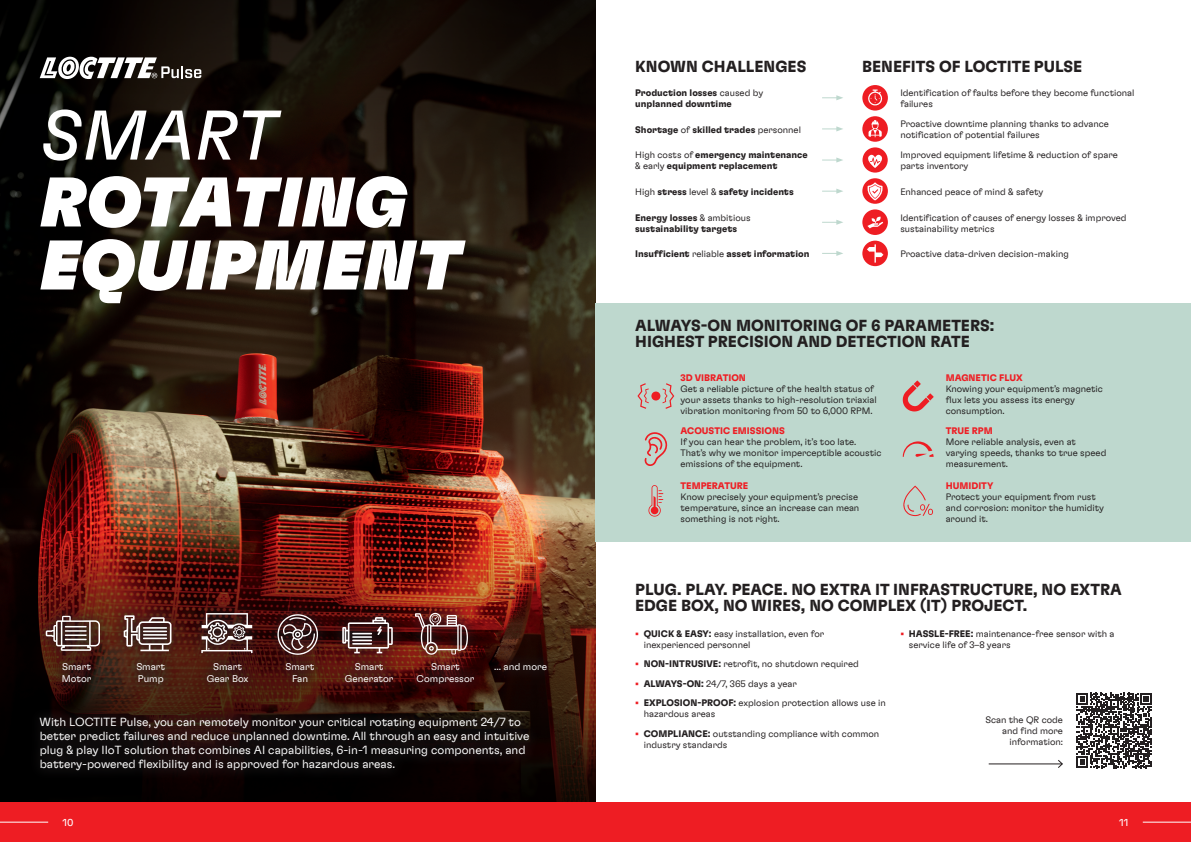
<style>
.page{position:relative;width:1191px;height:842px;background:#fff}
.page>*{position:absolute;margin:0;border:0;box-sizing:border-box;transform-origin:0 0}
.Chapter_Headline{font:70px/63px "Henkel GT Flexa Bl It";color:#fff}
.Chapter_Headline-2{font:italic 70px "Henkel GT Flexa";color:#fff}
.Subheadlline_3{font:700 16px/16px "Henkel GT Flexa";color:#231f20}
.Chapter_Bodycopy{font:300 12px/14px "Henkel GT Flexa";color:#fff}
.Body{font:300 10px/12px "Henkel GT Flexa";color:#fff;text-align:center}
.Asset_names{font:300 10px "Henkel GT Flexa";color:#fff}
.t1{font:10px "Henkel GT Flexa";color:#fff}
.Bodycopy_light__black{font:300 9.5px/11px "Henkel GT Flexa";color:#231f20}
.Bodycopy_light__black-2{font:700 9.5px/11px "Henkel GT Flexa";color:#231f20}
.Headline_table{font:700 9.5px "Henkel GT Flexa";color:#ee1d23}
.s1{font-weight:300}
.s2{font-style:inherit}
.s3{font-weight:700;color:#ee1d23}
.s4{font-weight:700}
</style>
<div class="page">
<img style="left:0;top:488px;width:595px;height:37px">
<img style="left:446px;top:525px;width:149px;height:277px">
<svg style="left:0;top:521px;width:446px;height:281px;background:#4c100a"></svg>
<svg style="left:0;top:0;width:595px;height:488px;background:#27180f"></svg>
<svg style="left:862px;top:85px;width:26px;height:26px"></svg>
<svg style="left:867px;top:90px;width:15px;height:16px"></svg>
<svg style="left:822px;top:95px;width:21px;height:5px"></svg>
<div style="left:862px;top:116px;width:26px;height:26px;background:#ee1d23;border-radius:50%"></div>
<svg style="left:868px;top:120px;width:13px;height:17px"></svg>
<svg style="left:822px;top:126px;width:21px;height:5px"></svg>
<div style="left:862px;top:147px;width:25px;height:26px;background:#ee1d23;border-radius:50%"></div>
<svg style="left:868px;top:155px;width:14px;height:13px"></svg>
<svg style="left:822px;top:157px;width:21px;height:6px"></svg>
<svg style="left:862px;top:178px;width:26px;height:26px"></svg>
<svg style="left:867px;top:182px;width:15px;height:18px"></svg>
<svg style="left:822px;top:189px;width:21px;height:5px"></svg>
<div style="left:862px;top:209px;width:26px;height:26px;background:#ee1d23;border-radius:50%"></div>
<svg style="left:867px;top:216px;width:16px;height:12px"></svg>
<svg style="left:822px;top:220px;width:21px;height:5px"></svg>
<div style="left:862px;top:241px;width:26px;height:25px;background:#ee1d23;border-radius:50%"></div>
<svg style="left:867px;top:244px;width:16px;height:19px"></svg>
<svg style="left:822px;top:251px;width:21px;height:5px"></svg>
<hr style="left:988px;top:763px;width:74px;height:1px;background:#231f20">
<svg style="left:1056px;top:760px;width:7px;height:8px"></svg>
<div style="left:28px;top:601px;width:530px;height:181px;background:#231f20;opacity:.75"></div>
<svg style="left:124px;top:615px;width:47px;height:36px"></svg>
<svg style="left:46px;top:616px;width:54px;height:35px;background:#785c56"></svg>
<svg style="left:201px;top:613px;width:51px;height:40px;background:#755d5b"></svg>
<svg style="left:277px;top:614px;width:41px;height:41px;background:#674a49"></svg>
<svg style="left:342px;top:617px;width:51px;height:36px;background:#705352"></svg>
<svg style="left:415px;top:613px;width:53px;height:42px;background:#794a47"></svg>
<svg style="left:1076px;top:693px;width:76px;height:75px"></svg>
<div style="left:595px;top:304px;width:596px;height:238px;background:#bed8ce"></div>
<svg style="left:637px;top:383px;width:37px;height:26px"></svg>
<svg style="left:902px;top:380px;width:31px;height:31px"></svg>
<svg style="left:644px;top:432px;width:23px;height:34px"></svg>
<svg style="left:902px;top:441px;width:31px;height:16px"></svg>
<svg style="left:648px;top:485px;width:15px;height:32px"></svg>
<svg style="left:903px;top:486px;width:30px;height:30px"></svg>
<div style="left:0;top:802px;width:1191px;height:40px;background:#ee1d23"></div>
<hr style="left:1142px;top:822px;width:49px;height:1px;background:#fff">
<hr style="left:0;top:822px;width:48px;height:1px;background:#fff">
<svg style="left:40px;top:57px;width:161px;height:22px"></svg>
<p class="Chapter_Headline-2" style="left:40px;top:92px;width:238px">SMART</p>
<p class="Chapter_Headline" style="left:40px;top:169px;width:422px">ROTATING<br>EQUIPMENT</p>
<p class="Body" style="left:62px;top:660px;width:31px;text-align:left">Smart<br>Motor</p>
<p class="Body" style="left:136px;top:660px;width:30px;text-align:left">Smart<br>Pump</p>
<p class="Body" style="left:207px;top:660px;width:43px">Smart<br>Gear Box</p>
<p class="Body" style="left:286px;top:660px;width:30px">Smart<br>Fan</p>
<p class="Body" style="left:345px;top:660px;width:50px">Smart<br>Generator</p>
<p class="Body" style="left:417px;top:660px;width:59px">Smart<br>Compressor</p>
<p class="Asset_names" style="left:494px;top:660px;width:54px">… and more</p>
<p class="Chapter_Bodycopy" style="left:40px;top:715px;width:491px">With LOCTITE Pulse, you can remotely monitor your critical rotating equipment 24/7 to better predict failures and reduce unplanned downtime. All through an easy and intuitive plug &amp; play IIoT solution that combines AI capabilities, 6-in-1 measuring components, and battery-powered flexibility and is approved for hazardous areas.</p>
<p class="Subheadlline_3" style="left:635px;top:58px;width:173px">KNOWN CHALLENGES</p>
<p class="Subheadlline_3" style="left:862px;top:58px;width:222px">BENEFITS OF LOCTITE PULSE</p>
<p class="Bodycopy_light__black-2" style="left:635px;top:87px;width:130px">Production losses <span class="s1">caused by </span>unplanned downtime</p>
<p class="Bodycopy_light__black" style="left:900px;top:87px;width:236px">Identification of faults before they become functional failures</p>
<p class="Bodycopy_light__black-2" style="left:635px;top:124px;width:167px">Shortage <span class="s1">of</span> skilled trades <span class="s1">personnel</span></p>
<p class="Bodycopy_light__black" style="left:900px;top:118px;width:210px">Proactive downtime planning thanks to advance notification of potential failures</p>
<p class="Bodycopy_light__black-2" style="left:635px;top:149px;width:174px"><span class="s1">High costs of</span> emergency maintenance <span class="s1">&amp; early</span> equipment replacement</p>
<p class="Bodycopy_light__black" style="left:900px;top:149px;width:219px">Improved equipment lifetime &amp; reduction of spare parts inventory</p>
<p class="Bodycopy_light__black-2" style="left:635px;top:186px;width:160px"><span class="s1">High</span> stress <span class="s1">level &amp;</span> safety incidents</p>
<p class="Bodycopy_light__black" style="left:900px;top:186px;width:144px">Enhanced peace of mind &amp; safety</p>
<p class="Bodycopy_light__black-2" style="left:635px;top:211px;width:117px">Energy losses <span class="s1">&amp; ambitious </span>sustainability targets</p>
<p class="Bodycopy_light__black" style="left:900px;top:211px;width:228px">Identification of causes of energy losses &amp; improved sustainability metrics</p>
<p class="Bodycopy_light__black-2" style="left:635px;top:248px;width:176px">Insufficient <span class="s1">reliable</span> asset information</p>
<p class="Bodycopy_light__black" style="left:900px;top:248px;width:170px">Proactive data-driven decision-making</p>
<p class="Subheadlline_3" style="left:635px;top:317px;width:361px">ALWAYS-ON MONITORING OF 6 PARAMETERS:<br>HIGHEST PRECISION AND DETECTION RATE</p>
<p class="Headline_table" style="left:680px;top:372px;width:67px">3D VIBRATION</p>
<p class="Bodycopy_light__black" style="left:680px;top:383px;width:198px">Get a reliable picture of the health status of your assets thanks to high-resolution triaxial vibration monitoring from 50 to 6,000 RPM.</p>
<p class="Headline_table" style="left:945px;top:372px;width:78px">MAGNETIC FLUX</p>
<p class="Bodycopy_light__black" style="left:945px;top:383px;width:159px">Knowing your equipment’s magnetic flux lets you assess its energy consumption.</p>
<p class="Headline_table" style="left:680px;top:425px;width:106px">ACOUSTIC EMISSIONS</p>
<p class="Bodycopy_light__black" style="left:680px;top:436px;width:202px">If you can hear the problem, it’s too late.<br>That’s why we monitor imperceptible acoustic emissions of the equipment.</p>
<p class="Headline_table" style="left:680px;top:480px;width:69px">TEMPERATURE</p>
<p class="Bodycopy_light__black" style="left:680px;top:491px;width:180px"><span class="s2">K</span>now precisely your equipment’s precise temperature, since an increase can mean something is not right.</p>
<p class="Headline_table" style="left:945px;top:425px;width:49px">TRUE RPM</p>
<p class="Bodycopy_light__black" style="left:945px;top:436px;width:162px">More reliable analysis, even at varying speeds, thanks to true speed measurement.</p>
<p class="Headline_table" style="left:945px;top:480px;width:49px">HUMIDITY</p>
<p class="Bodycopy_light__black" style="left:945px;top:491px;width:160px">Protect your equipment from rust and corrosion: monitor the humidity around it.</p>
<p class="Subheadlline_3" style="left:635px;top:580px;width:488px">PLUG. PLAY. PEACE. NO EXTRA IT INFRASTRUCTURE, NO EXTRA<br>EDGE BOX, NO WIRES, NO COMPLEX (IT) PROJECT.</p>
<p class="Bodycopy_light__black" style="left:643px;top:628px;width:182px;text-indent:-9px"><span class="s3">•</span> <span class="s4">QUICK &amp; EASY:</span> easy installation, even for inexperienced personnel</p>
<p class="Bodycopy_light__black" style="left:635px;top:658px;width:225px"><span class="s3">•</span> <span class="s4">NON-INTRUSIVE:</span> retrofit, no shutdown required</p>
<p class="Bodycopy_light__black" style="left:635px;top:678px;width:163px"><span class="s3">•</span> <span class="s4">ALWAYS-ON:</span> 24/7, 365 days a year</p>
<p class="Bodycopy_light__black" style="left:643px;top:697px;width:244px;text-indent:-9px"><span class="s3">•</span> <span class="s4">EXPLOSION-PROOF:</span> explosion protection allows use in hazardous areas</p>
<p class="Bodycopy_light__black" style="left:643px;top:728px;width:237px;text-indent:-9px"><span class="s3">•</span> <span class="s4">COMPLIANCE:</span> outstanding compliance with common industry standards</p>
<p class="Bodycopy_light__black" style="left:909px;top:628px;width:207px;text-indent:-9px"><span class="s3">•</span> <span class="s4">HASSLE-FREE:</span> maintenance-free sensor with a service life of 3–8 years</p>
<p class="Bodycopy_light__black" style="left:985px;top:714px;width:79px;text-align:right">Scan the QR code and find more information:</p>
<p class="t1" style="left:62px;top:816px;width:13px">10</p>
<p class="t1" style="left:1119px;top:816px;width:11px">11</p>
</div>
